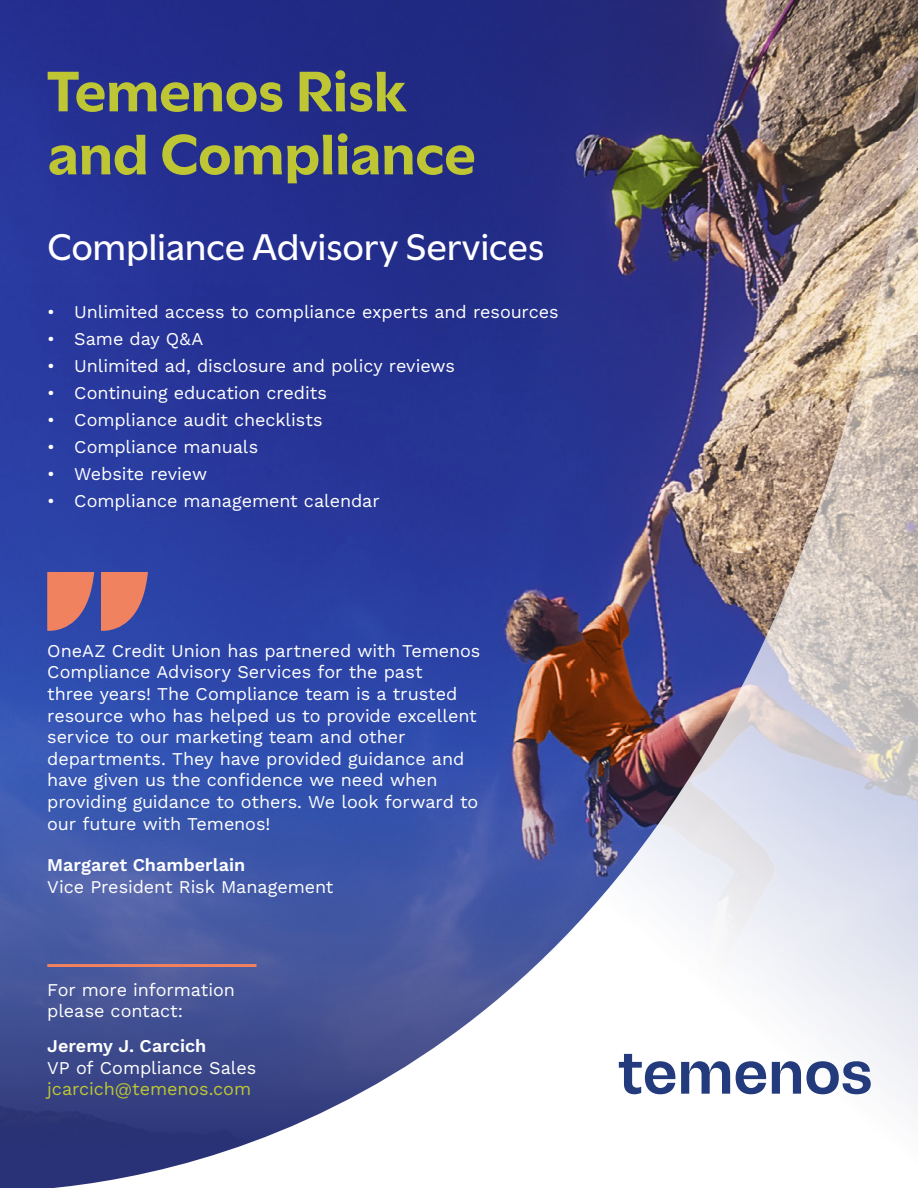
<style>
.page{position:relative;width:918px;height:1188px;background:#fff}
.page>*{position:absolute;margin:0;border:0;box-sizing:border-box;transform-origin:0 0}
.t1{font:700 60px/63px "Utile";letter-spacing:-.01em;color:#bec633}
.t2{font:500 39px "Utile";letter-spacing:-.005em;color:#fff}
.t3{font:18px/21.6px "Work Sans";letter-spacing:-.005em;color:#fff}
.t4{font:600 18px "Work Sans";color:#fff}
.t5{font:18px "Work Sans";letter-spacing:-.005em;color:#bec633}
</style>
<div class="page">
<img style="left:0;top:0;width:918px;height:1188px">
<svg style="left:619px;top:1054px;width:252px;height:40px"></svg>
<svg style="left:101px;top:572px;width:47px;height:59px;background:#c5746f"></svg>
<svg style="left:47px;top:572px;width:47px;height:59px;background:#c5756f"></svg>
<hr style="left:47px;top:964px;width:209px;height:3px;background:#f0825f">
<h1 class="t1" style="left:47px;top:53px;width:430px">Temenos Risk and Compliance</h1>
<h2 class="t2" style="left:47px;top:216px;width:499px">Compliance Advisory Services</h2>
<p class="t3" style="left:47px;top:300px;width:513px">• Unlimited access to compliance experts and resources</p>
<p class="t3" style="left:47px;top:327px;width:158px">• Same day Q&amp;A</p>
<p class="t3" style="left:47px;top:354px;width:409px">• Unlimited ad, disclosure and policy reviews</p>
<p class="t3" style="left:47px;top:381px;width:281px">• Continuing education credits</p>
<p class="t3" style="left:47px;top:408px;width:277px">• Compliance audit checklists</p>
<p class="t3" style="left:47px;top:435px;width:213px">• Compliance manuals</p>
<p class="t3" style="left:47px;top:462px;width:161px">• Website review</p>
<p class="t3" style="left:47px;top:489px;width:334px">• Compliance management calendar</p>
<p class="t3" style="left:47px;top:639px;width:435px">OneAZ Credit Union has partnered with Temenos Compliance Advisory Services for the past<br>three years! The Compliance team is a trusted resource who has helped us to provide excellent service to our marketing team and other departments. They have provided guidance and have given us the confidence we need when providing guidance to others. We look forward to our future with Temenos!</p>
<p class="t4" style="left:47px;top:852px;width:200px">Margaret Chamberlain</p>
<p class="t3" style="left:47px;top:875px;width:288px">Vice President Risk Management</p>
<p class="t3" style="left:47px;top:978px;width:189px">For more information please contact:</p>
<p class="t4" style="left:47px;top:1032px;width:161px">Jeremy J. Carcich</p>
<p class="t3" style="left:47px;top:1056px;width:211px">VP of Compliance Sales</p>
<p class="t5" style="left:47px;top:1076px;width:205px">jcarcich@temenos.com</p>
</div>
